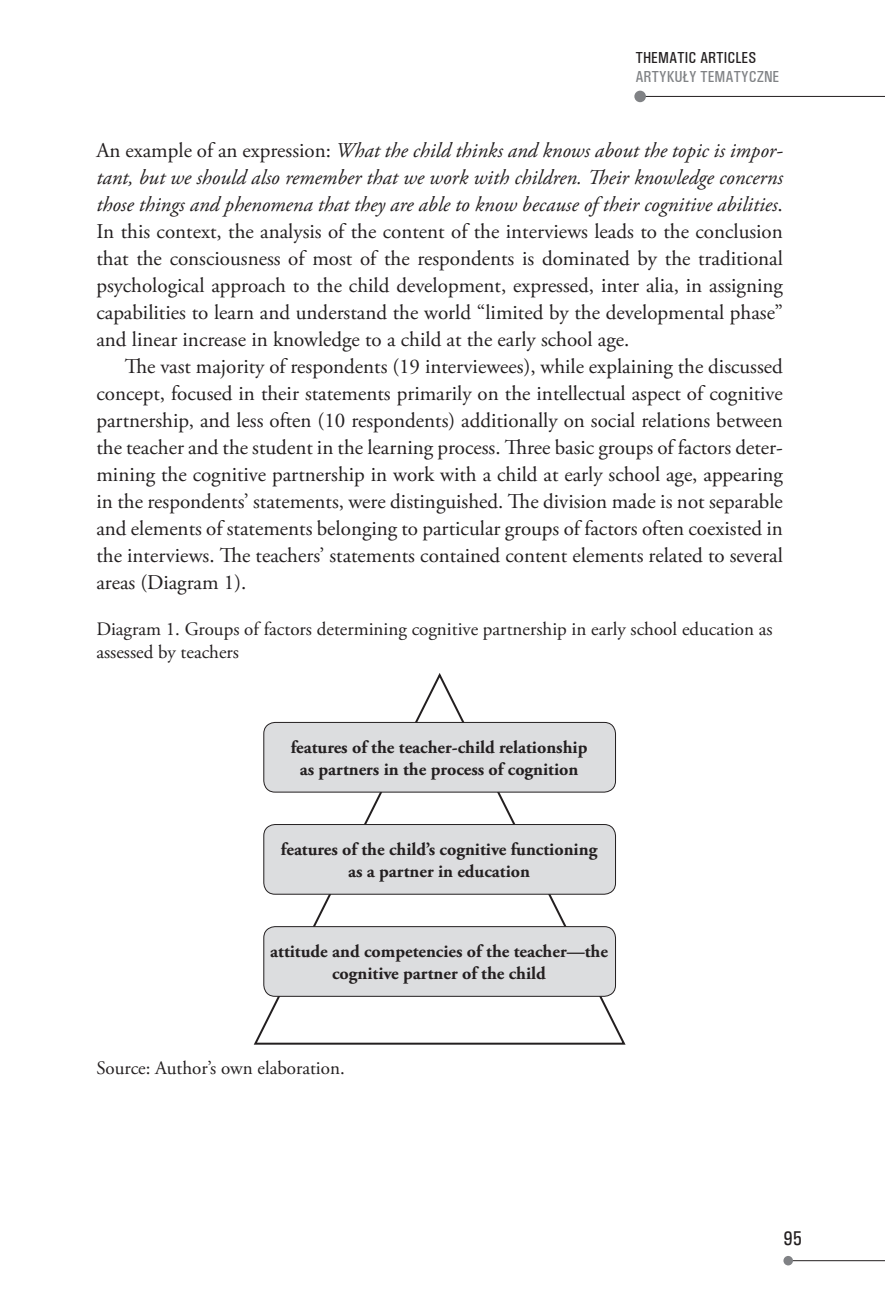
<style>
.page{position:relative;width:885px;height:1316px;background:#fff}
.page>*{position:absolute;margin:0;border:0;box-sizing:border-box;transform-origin:0 0}
.t1{font:21px/27px "Adobe Garamond Pro";color:#231f20;text-align:justify}
.t2{font:500 condensed 20px "Univers";color:#231f20}
.t3{font:19px/22.8px "Adobe Garamond Pro";color:#231f20}
.t4{font:700 18px/21.6px "Adobe Garamond Pro";color:#231f20;text-align:center}
.t5{font:500 condensed 16px "Univers";color:#808285}
.t6{font:500 condensed 16px "Univers";color:#231f20}
.s1{font-style:italic}
</style>
<div class="page">
<hr style="left:640px;top:96px;width:244px;height:1px;background:#231f20">
<div style="left:635px;top:92px;width:9px;height:9px;background:#808285;border-radius:50%"></div>
<div style="left:634px;top:91px;width:11px;height:11px;border:2px solid #808285;border-radius:50%"></div>
<hr style="left:788px;top:1260px;width:96px;height:1px;background:#231f20">
<div style="left:783px;top:1255px;width:9px;height:10px;background:#808285;border-radius:50%"></div>
<svg style="left:253px;top:673px;width:373px;height:372px"></svg>
<div style="left:264px;top:722px;width:351px;height:70px;background:#dcdddf;border-radius:11px"></div>
<div style="left:263px;top:722px;width:353px;height:70px;border:1px solid #231f20;border-radius:11px"></div>
<div style="left:264px;top:824px;width:351px;height:70px;background:#dcdddf;border-radius:11px"></div>
<div style="left:263px;top:824px;width:353px;height:70px;border:1px solid #231f20;border-radius:11px"></div>
<div style="left:264px;top:926px;width:351px;height:70px;background:#dcdddf;border-radius:11px"></div>
<div style="left:263px;top:926px;width:353px;height:70px;border:1px solid #231f20;border-radius:11px"></div>
<p class="t6" style="left:635px;top:48px;width:122px">THEMATIC ARTICLES</p>
<p class="t5" style="left:635px;top:67px;width:145px">ARTYKUŁY TEMATYCZNE</p>
<p class="t1" style="left:96px;top:138px;width:688px">An example of an expression: <span class="s1">What the child thinks and knows about the topic is impor&shy;tant, but we should also remember that we work with children. Their knowledge concerns those things and phenomena that they are able to know because of their cognitive abilities</span>.<br>In this context, the analysis of the content of the interviews leads to the conclusion that the consciousness of most of the respondents is dominated by the traditional psychological approach to the child development, expressed, inter alia, in assigning capabilities to learn and understand the world “limited by the developmental phase” and linear increase in knowledge to a child at the early school age.</p>
<p class="t1" style="left:96px;top:354px;width:688px;text-indent:28px">The vast majority of respondents (19 interviewees), while explaining the discussed concept, focused in their statements primarily on the intellectual aspect of cognitive partnership, and less often (10 respondents) additionally on social relations between the teacher and the student in the learning process. Three basic groups of factors deter&shy;mining the cognitive partnership in work with a child at early school age, appearing in the respondents’ statements, were distinguished. The division made is not separable and elements of statements belonging to particular groups of factors often coexisted in the interviews. The teachers’ statements contained content elements related to several areas (Diagram 1).</p>
<p class="t3" style="left:96px;top:618px;width:677px">Diagram 1. Groups of factors determining cognitive partnership in early school education as assessed by teachers</p>
<p class="t4" style="left:290px;top:736px;width:298px">features of the teacher-child relationship as partners in the process of cognition</p>
<p class="t4" style="left:281px;top:838px;width:318px">features of the child’s cognitive functioning as a partner in education</p>
<p class="t4" style="left:270px;top:941px;width:339px">attitude and competencies of the teacher—the cognitive partner of the child</p>
<p class="t3" style="left:96px;top:1056px;width:250px">Source: Author’s own elaboration.</p>
<p class="t2" style="left:783px;top:1226px;width:20px">95</p>
</div>
